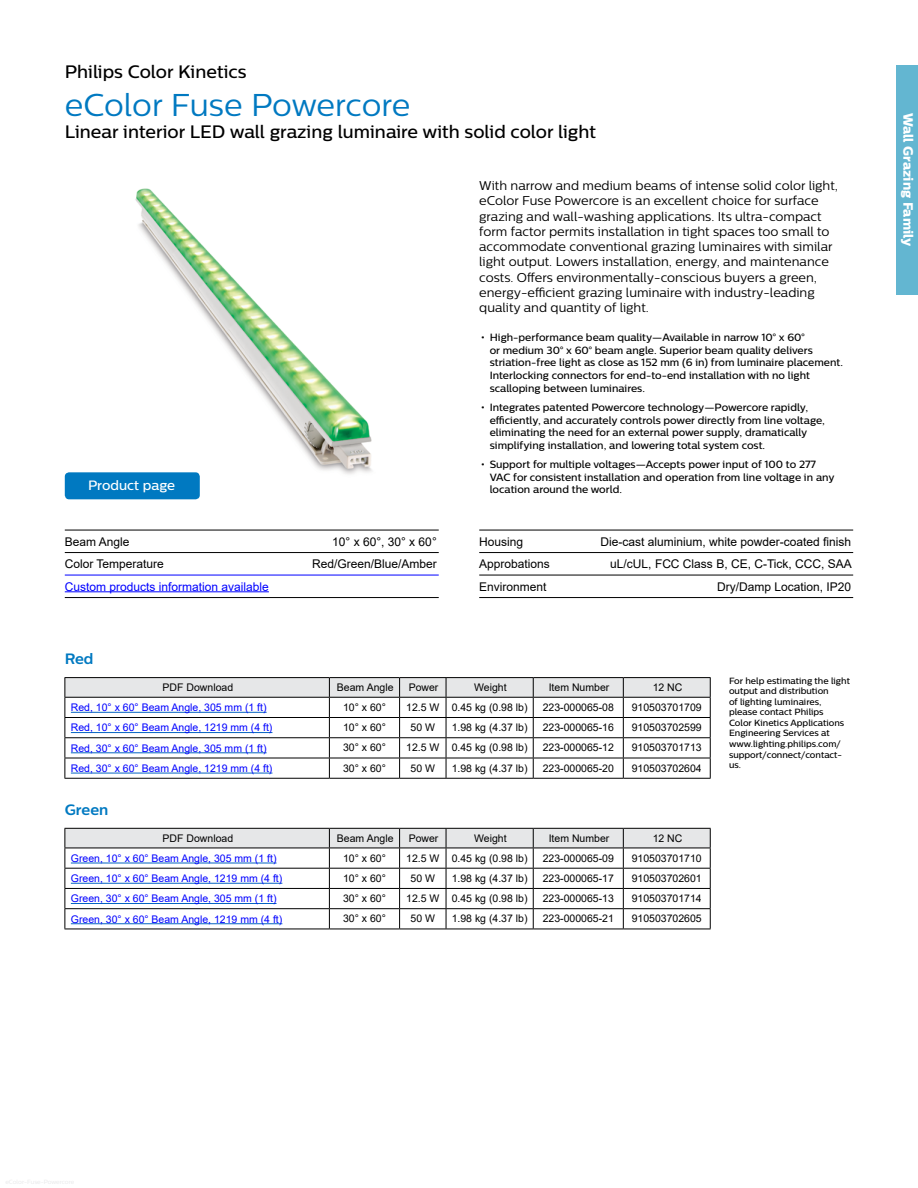
<style>
.page{position:relative;width:918px;height:1188px;background:#fff}
.page>*{position:absolute;margin:0;border:0;box-sizing:border-box;transform-origin:0 0}
.t1{font:31.5px "Centrale Sans";letter-spacing:-.005em;color:#0079c1}
.t2{font:500 18px "Centrale Sans";color:#000}
.t3{font:700 15px "Centrale Sans";color:#0079c1}
.t4{font:13.5px "Centrale Sans X Bold";color:#fff}
.t5{font:500 13.5px "Centrale Sans";color:#fff}
.t6{font:12.75px/15.3px "Centrale Sans";color:#000}
.t7{font:12px "Arial";color:#000}
.t8{font:12px "Arial";color:#00f}
.t9{font:500 10.5px/12.6px "Centrale Sans";color:#000}
.t10{font:10.5px "Arial";color:#000}
.t11{font:10.5px "Arial";color:#00f}
.t12{font:500 9px/10.5px "Centrale Sans";color:#000}
</style>
<div class="page">
<div style="left:896px;top:65px;width:22px;height:229px;background:#63b6d1"></div>
<hr style="left:329px;top:677px;width:71px;height:1px;background:#000">
<hr style="left:400px;top:677px;width:46px;height:1px;background:#000">
<hr style="left:446px;top:677px;width:87px;height:1px;background:#000">
<hr style="left:533px;top:677px;width:90px;height:1px;background:#000">
<hr style="left:623px;top:677px;width:88px;height:1px;background:#000">
<hr style="left:329px;top:778px;width:71px;height:1px;background:#000">
<hr style="left:400px;top:778px;width:46px;height:1px;background:#000">
<hr style="left:446px;top:778px;width:87px;height:1px;background:#000">
<hr style="left:533px;top:778px;width:90px;height:1px;background:#000">
<hr style="left:623px;top:778px;width:88px;height:1px;background:#000">
<hr style="left:64px;top:677px;width:265px;height:1px;background:#000">
<svg style="left:64px;top:678px;width:647px;height:100px"></svg>
<hr style="left:64px;top:778px;width:265px;height:1px;background:#000">
<hr style="left:71px;top:712px;width:196px;height:1px;background:#0563c1">
<hr style="left:71px;top:732px;width:201px;height:1px;background:#0563c1">
<hr style="left:71px;top:752px;width:196px;height:1px;background:#0563c1">
<hr style="left:71px;top:773px;width:201px;height:1px;background:#0563c1">
<img style="left:135px;top:188px;width:237px;height:286px">
<hr style="left:479px;top:530px;width:374px;height:1px;background:#000">
<hr style="left:479px;top:552px;width:374px;height:1px;background:#000">
<hr style="left:479px;top:575px;width:374px;height:1px;background:#000">
<hr style="left:479px;top:597px;width:374px;height:1px;background:#000">
<hr style="left:65px;top:530px;width:374px;height:1px;background:#000">
<hr style="left:65px;top:552px;width:374px;height:1px;background:#000">
<hr style="left:65px;top:575px;width:374px;height:1px;background:#00f">
<hr style="left:65px;top:591px;width:204px;height:1px;background:#00f">
<hr style="left:65px;top:597px;width:374px;height:1px;background:#000">
<div style="left:65px;top:472px;width:135px;height:27px;background:#0079c1;border-radius:4px"></div>
<hr style="left:329px;top:929px;width:71px;height:1px;background:#000">
<hr style="left:400px;top:929px;width:46px;height:1px;background:#000">
<hr style="left:446px;top:929px;width:87px;height:1px;background:#000">
<hr style="left:533px;top:929px;width:90px;height:1px;background:#000">
<hr style="left:623px;top:929px;width:88px;height:1px;background:#000">
<svg style="left:64px;top:828px;width:647px;height:101px"></svg>
<hr style="left:64px;top:929px;width:265px;height:1px;background:#000">
<hr style="left:71px;top:863px;width:206px;height:1px;background:#0563c1">
<hr style="left:71px;top:883px;width:211px;height:1px;background:#0563c1">
<hr style="left:71px;top:903px;width:206px;height:1px;background:#0563c1">
<hr style="left:71px;top:923px;width:211px;height:1px;background:#0563c1">
<h2 class="t2" style="left:65px;top:61px;width:183px">Philips Color Kinetics</h2>
<h1 class="t1" style="left:65px;top:87px;width:347px">eColor Fuse Powercore</h1>
<h2 class="t2" style="left:65px;top:121px;width:533px">Linear interior LED wall grazing luminaire with solid color light</h2>
<p class="t6" style="left:479px;top:178px;width:360px">With narrow and medium beams of intense solid color light, eColor Fuse Powercore is an excellent choice for surface grazing and wall-washing applications. Its ultra-compact form factor permits installation in tight spaces too small to accommodate conventional grazing luminaires with similar light output. Lowers installation, energy, and maintenance costs. Offers environmentally-conscious buyers a green, energy-efficient grazing luminaire with industry-leading quality and quantity of light.</p>
<p class="t9" style="left:490px;top:331px;width:355px;text-indent:-9px">• High-performance beam quality—Available in narrow 10° x 60°<br>or medium 30° x 60° beam angle. Superior beam quality delivers striation-free light as close as 152 mm (6 in) from luminaire placement.<br>Interlocking connectors for end-to-end installation with no light scalloping between luminaires.</p>
<p class="t9" style="left:490px;top:401px;width:337px;text-indent:-9px">• Integrates patented Powercore technology—Powercore rapidly, efficiently, and accurately controls power directly from line voltage, eliminating the need for an external power supply, dramatically simplifying installation, and lowering total system cost.</p>
<p class="t9" style="left:490px;top:458px;width:346px;text-indent:-9px">• Support for multiple voltages—Accepts power input of 100 to 277<br>VAC for consistent installation and operation from line voltage in any location around the world.</p>
<p class="t5" style="left:88px;top:477px;width:89px">Product page</p>
<p class="t7" style="left:65px;top:533px;width:66px">Beam Angle</p>
<p class="t7" style="left:332px;top:533px;width:106px">10° x 60°, 30° x 60°</p>
<p class="t7" style="left:65px;top:556px;width:101px">Color Temperature</p>
<p class="t7" style="left:312px;top:556px;width:126px">Red/Green/Blue/Amber</p>
<p class="t8" style="left:65px;top:578px;width:206px">Custom products information available</p>
<h3 class="t3" style="left:65px;top:650px;width:30px">Red</h3>
<p class="t7" style="left:479px;top:533px;width:46px">Housing</p>
<p class="t7" style="left:600px;top:533px;width:252px">Die-cast aluminium, white powder-coated finish</p>
<p class="t7" style="left:479px;top:556px;width:72px">Approbations</p>
<p class="t7" style="left:610px;top:556px;width:243px">uL/cUL, FCC Class B, CE, C-Tick, CCC, SAA</p>
<p class="t7" style="left:479px;top:578px;width:69px">Environment</p>
<p class="t7" style="left:717px;top:578px;width:136px">Dry/Damp Location, IP20</p>
<p class="t10" style="left:163px;top:680px;width:72px">PDF Download</p>
<p class="t10" style="left:337px;top:680px;width:58px">Beam Angle</p>
<p class="t10" style="left:409px;top:680px;width:31px">Power</p>
<p class="t10" style="left:474px;top:680px;width:34px">Weight</p>
<p class="t10" style="left:549px;top:680px;width:62px">Item Number</p>
<p class="t10" style="left:653px;top:680px;width:31px">12 NC</p>
<p class="t11" style="left:71px;top:700px;width:197px">Red, 10° x 60° Beam Angle, 305 mm (1 ft)</p>
<p class="t10" style="left:343px;top:700px;width:44px">10° x 60°</p>
<p class="t10" style="left:406px;top:700px;width:123px">12.5 W 0.45 kg (0.98 lb)</p>
<p class="t10" style="left:543px;top:700px;width:73px">223-000065-08</p>
<p class="t10" style="left:632px;top:700px;width:72px">910503701709</p>
<p class="t11" style="left:71px;top:721px;width:203px">Red, 10° x 60° Beam Angle, 1219 mm (4 ft)</p>
<p class="t10" style="left:343px;top:720px;width:44px">10° x 60°</p>
<p class="t10" style="left:411px;top:720px;width:26px">50 W</p>
<p class="t10" style="left:452px;top:720px;width:77px">1.98 kg (4.37 lb)</p>
<p class="t10" style="left:543px;top:720px;width:73px">223-000065-16</p>
<p class="t10" style="left:632px;top:720px;width:72px">910503702599</p>
<p class="t11" style="left:71px;top:741px;width:197px">Red, 30° x 60° Beam Angle, 305 mm (1 ft)</p>
<p class="t10" style="left:343px;top:740px;width:44px">30° x 60°</p>
<p class="t10" style="left:406px;top:740px;width:123px">12.5 W 0.45 kg (0.98 lb)</p>
<p class="t10" style="left:543px;top:740px;width:73px">223-000065-12</p>
<p class="t10" style="left:632px;top:740px;width:72px">910503701713</p>
<p class="t11" style="left:71px;top:761px;width:203px">Red, 30° x 60° Beam Angle, 1219 mm (4 ft)</p>
<p class="t10" style="left:343px;top:761px;width:44px">30° x 60°</p>
<p class="t10" style="left:411px;top:761px;width:26px">50 W</p>
<p class="t10" style="left:452px;top:761px;width:77px">1.98 kg (4.37 lb)</p>
<p class="t10" style="left:543px;top:761px;width:73px">223-000065-20</p>
<p class="t10" style="left:632px;top:761px;width:72px">910503702604</p>
<h3 class="t3" style="left:65px;top:801px;width:45px">Green</h3>
<p class="t10" style="left:163px;top:831px;width:72px">PDF Download</p>
<p class="t10" style="left:337px;top:831px;width:58px">Beam Angle</p>
<p class="t10" style="left:409px;top:831px;width:31px">Power</p>
<p class="t10" style="left:474px;top:831px;width:34px">Weight</p>
<p class="t10" style="left:549px;top:831px;width:62px">Item Number</p>
<p class="t10" style="left:653px;top:831px;width:31px">12 NC</p>
<p class="t11" style="left:71px;top:851px;width:207px">Green, 10° x 60° Beam Angle, 305 mm (1 ft)</p>
<p class="t10" style="left:343px;top:851px;width:44px">10° x 60°</p>
<p class="t10" style="left:406px;top:851px;width:123px">12.5 W 0.45 kg (0.98 lb)</p>
<p class="t10" style="left:543px;top:851px;width:73px">223-000065-09</p>
<p class="t10" style="left:632px;top:851px;width:72px">910503701710</p>
<p class="t11" style="left:71px;top:871px;width:213px">Green, 10° x 60° Beam Angle, 1219 mm (4 ft)</p>
<p class="t10" style="left:343px;top:871px;width:44px">10° x 60°</p>
<p class="t10" style="left:411px;top:871px;width:26px">50 W</p>
<p class="t10" style="left:452px;top:871px;width:77px">1.98 kg (4.37 lb)</p>
<p class="t10" style="left:543px;top:871px;width:73px">223-000065-17</p>
<p class="t10" style="left:632px;top:871px;width:72px">910503702601</p>
<p class="t11" style="left:71px;top:891px;width:207px">Green, 30° x 60° Beam Angle, 305 mm (1 ft)</p>
<p class="t10" style="left:343px;top:891px;width:44px">30° x 60°</p>
<p class="t10" style="left:406px;top:891px;width:123px">12.5 W 0.45 kg (0.98 lb)</p>
<p class="t10" style="left:543px;top:891px;width:73px">223-000065-13</p>
<p class="t10" style="left:632px;top:891px;width:72px">910503701714</p>
<p class="t11" style="left:71px;top:912px;width:213px">Green, 30° x 60° Beam Angle, 1219 mm (4 ft)</p>
<p class="t10" style="left:343px;top:911px;width:44px">30° x 60°</p>
<p class="t10" style="left:411px;top:911px;width:26px">50 W</p>
<p class="t10" style="left:452px;top:911px;width:77px">1.98 kg (4.37 lb)</p>
<p class="t10" style="left:543px;top:911px;width:73px">223-000065-21</p>
<p class="t10" style="left:632px;top:911px;width:72px">910503702605</p>
<p class="t12" style="left:729px;top:675px;width:123px">For help estimating the light output and distribution<br>of lighting luminaires, please contact Philips<br>Color Kinetics Applications<br>Engineering Services at www.lighting.philips.com/ support/connect/contact&shy;us.</p>
<p class="t4" style="left:917px;top:113px;width:135px;rotate:90deg">Wall Grazing Family</p>
</div>
